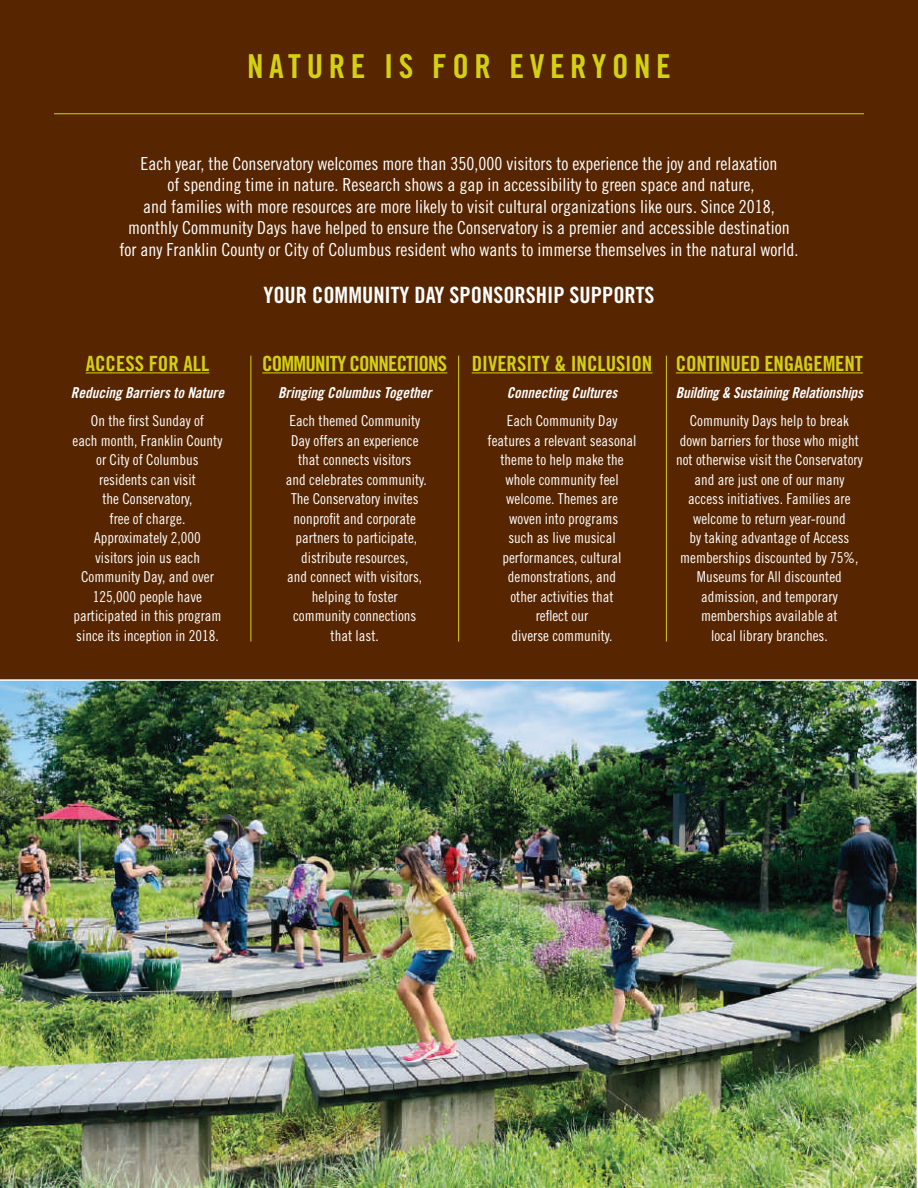
<style>
.page{position:relative;width:918px;height:1188px;background:#fff}
.page>*{position:absolute;margin:0;border:0;box-sizing:border-box;transform-origin:0 0}
.t1{font:33px "Trade Gothic LT Std Bd Cn 20";letter-spacing:.17em;color:#d4d110}
.t2{font:22.5px "Trade Gothic LT Std Bd Cn 20";color:#fff}
.t3{font:21px "Trade Gothic LT Std Bd Cn 20";letter-spacing:-.01em;color:#d4d110}
.t4{font:21px "Trade Gothic LT Std Bd Cn 20";letter-spacing:-.04em;color:#d4d110}
.t5{font:18px/21.6px "Trade Gothic LT Std Cn 18";color:#fff;text-align:center}
.t6{font:15px/19.5px "Trade Gothic LT Std Cn 18";color:#fff;text-align:center}
.t7{font:15px "Trade Gothic LT Std Bd Cn 20 Obl";color:#fff}
</style>
<div class="page">
<div style="left:0;top:0;width:918px;height:898px;background:#572500"></div>
<hr style="left:86px;top:372px;width:123px;height:1px;background:#d4d110">
<hr style="left:262px;top:372px;width:185px;height:1px;background:#d4d110">
<hr style="left:472px;top:372px;width:180px;height:1px;background:#d4d110">
<hr style="left:676px;top:372px;width:187px;height:1px;background:#d4d110">
<hr style="left:54px;top:113px;width:810px;height:1px;background:#d4d110">
<hr style="left:250px;top:356px;width:1px;height:286px;background:#d4d110">
<hr style="left:458px;top:356px;width:1px;height:286px;background:#d4d110">
<hr style="left:666px;top:356px;width:1px;height:286px;background:#d4d110">
<img style="left:0;top:679px;width:918px;height:509px">
<h1 class="t1" style="left:247px;top:46px;width:425px">NATURE IS FOR EVERYONE</h1>
<p class="t5" style="left:120px;top:152px;width:680px">Each year, the Conservatory welcomes more than 350,000 visitors to experience the joy and relaxation<br>of spending time in nature. Research shows a gap in accessibility to green space and nature,<br>and families with more resources are more likely to visit cultural organizations like ours. Since 2018, monthly Community Days have helped to ensure the Conservatory is a premier and accessible destination for any Franklin County or City of Columbus resident who wants to immerse themselves in the natural world.</p>
<h2 class="t2" style="left:263px;top:281px;width:393px">YOUR COMMUNITY DAY SPONSORSHIP SUPPORTS</h2>
<h3 class="t3" style="left:86px;top:351px;width:125px">ACCESS FOR ALL</h3>
<p class="t7" style="left:71px;top:383px;width:155px">Reducing Barriers to Nature</p>
<p class="t6" style="left:73px;top:411px;width:151px">On the first Sunday of<br>each month, Franklin County or City of Columbus residents can visit<br>the Conservatory,<br>free of charge.<br>Approximately 2,000<br>visitors join us each<br>Community Day, and over<br>125,000 people have participated in this program since its inception in 2018.</p>
<h3 class="t4" style="left:262px;top:351px;width:187px">COMMUNITY CONNECTIONS</h3>
<p class="t7" style="left:278px;top:383px;width:155px">Bringing Columbus Together</p>
<p class="t6" style="left:286px;top:411px;width:143px">Each themed Community<br>Day offers an experience that connects visitors<br>and celebrates community.<br>The Conservatory invites nonprofit and corporate partners to participate, distribute resources,<br>and connect with visitors, helping to foster community connections that last.</p>
<h3 class="t3" style="left:472px;top:351px;width:182px">DIVERSITY &amp; INCLUSION</h3>
<p class="t7" style="left:507px;top:383px;width:112px">Connecting Cultures</p>
<p class="t6" style="left:488px;top:411px;width:151px">Each Community Day features a relevant seasonal theme to help make the whole community feel welcome. Themes are<br>woven into programs<br>such as live musical performances, cultural demonstrations, and<br>other activities that<br>reflect our<br>diverse community.</p>
<h3 class="t3" style="left:676px;top:351px;width:189px">CONTINUED ENGAGEMENT</h3>
<p class="t7" style="left:676px;top:383px;width:189px">Building &amp; Sustaining Relationships</p>
<p class="t6" style="left:676px;top:411px;width:188px">Community Days help to break down barriers for those who might not otherwise visit the Conservatory and are just one of our many access initiatives. Families are welcome to return year-round<br>by taking advantage of Access memberships discounted by 75%,<br>Museums for All discounted admission, and temporary memberships available at<br>local library branches.</p>
</div>
